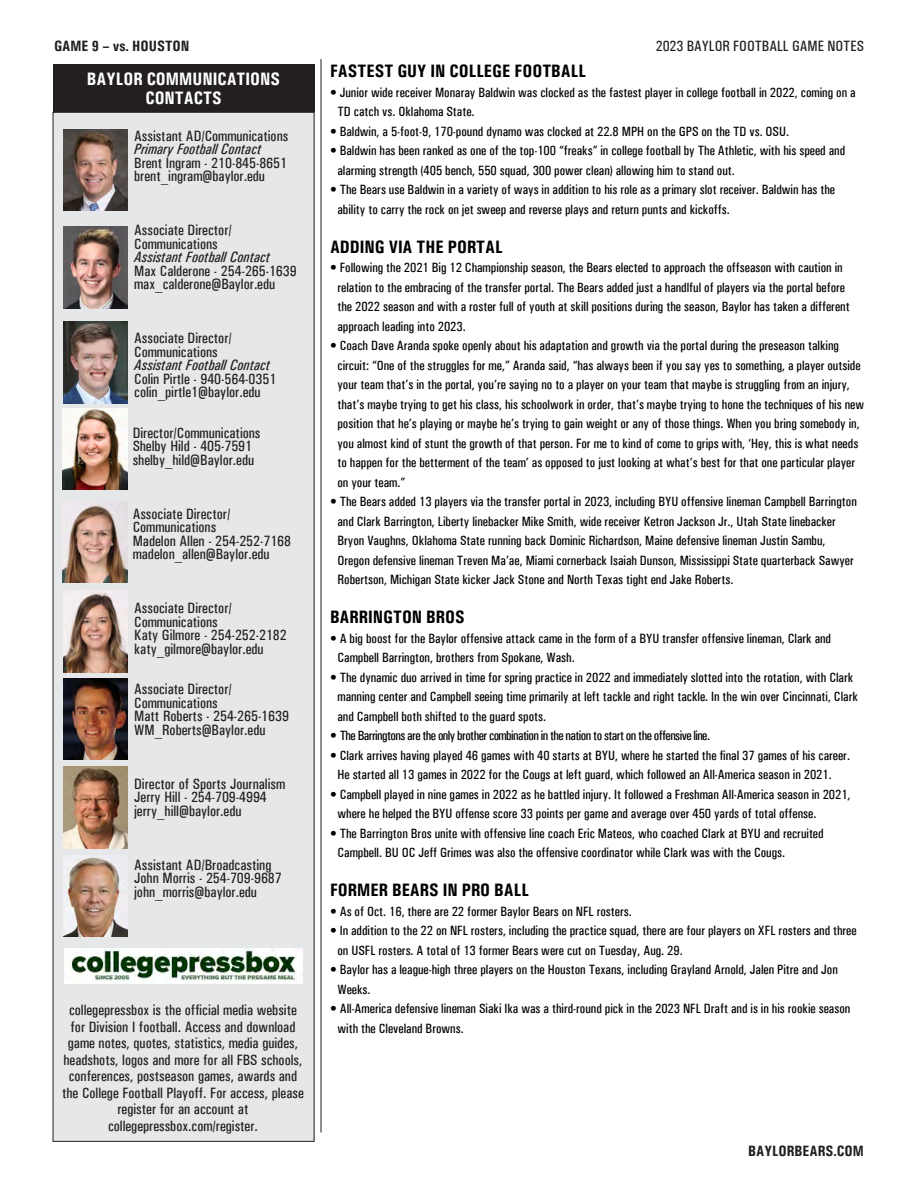
<style>
.page{position:relative;width:918px;height:1188px;background:#fff}
.page>*{position:absolute;margin:0;border:0;box-sizing:border-box;transform-origin:0 0}
.t1{font:700 condensed 18px "Univers";color:#000}
.t2{font:700 condensed 18px/19.5px "Univers";color:#fff;text-align:center}
.t3{font:500 condensed 15px/16.5px "Univers";color:#231f20}
.t4{font:italic 500 condensed 15px "Univers";color:#231f20}
.t5{font:700 condensed 15px "Univers";color:#231f20}
.t6{font:500 condensed 13.5px/19.5px "Univers";color:#000}
.t7{font:500 condensed 13.5px "Univers";letter-spacing:-.04em;color:#000}
</style>
<div class="page">
<hr style="left:321px;top:59px;width:1px;height:1073px;background:#231f20">
<div style="left:53px;top:112px;width:261px;height:1029px;background:#e6e7e9"></div>
<div style="left:53px;top:64px;width:261px;height:48px;background:#231f20"></div>
<img style="left:63px;top:129px;width:65px;height:82px">
<img style="left:63px;top:227px;width:65px;height:81px">
<img style="left:63px;top:501px;width:64px;height:81px">
<img style="left:63px;top:591px;width:65px;height:81px">
<img style="left:63px;top:322px;width:65px;height:81px">
<img style="left:65px;top:948px;width:237px;height:35px">
<img style="left:63px;top:678px;width:65px;height:82px">
<img style="left:63px;top:767px;width:65px;height:81px">
<img style="left:63px;top:855px;width:65px;height:82px">
<img style="left:63px;top:408px;width:64px;height:82px">
<p class="t5" style="left:54px;top:37px;width:137px">GAME 9 – vs. HOUSTON</p>
<p class="t3" style="left:656px;top:38px;width:210px">2023 BAYLOR FOOTBALL GAME NOTES</p>
<p class="t2" style="left:87px;top:69px;width:195px">BAYLOR COMMUNICATIONS<br>CONTACTS</p>
<p class="t3" style="left:134px;top:128px;width:156px">Assistant AD/Communications</p>
<p class="t4" style="left:134px;top:140px;width:129px">Primary Football Contact</p>
<p class="t3" style="left:134px;top:155px;width:154px">Brent Ingram - 210-845-8651</p>
<p class="t3" style="left:134px;top:168px;width:132px">brent_ingram@baylor.edu</p>
<p class="t3" style="left:134px;top:224px;width:99px;line-height:13.5px">Associate Director/<br>Communications</p>
<p class="t4" style="left:134px;top:248px;width:138px">Assistant Football Contact</p>
<p class="t3" style="left:134px;top:263px;width:164px">Max Calderone - 254-265-1639</p>
<p class="t3" style="left:134px;top:276px;width:143px">max_calderone@Baylor.edu</p>
<p class="t3" style="left:134px;top:332px;width:99px;line-height:13.5px">Associate Director/<br>Communications</p>
<p class="t4" style="left:134px;top:356px;width:138px">Assistant Football Contact</p>
<p class="t3" style="left:134px;top:371px;width:144px">Colin Pirtle - 940-564-0351</p>
<p class="t3" style="left:134px;top:384px;width:128px">colin_pirtle1@baylor.edu</p>
<p class="t3" style="left:133px;top:425px;width:129px">Director/Communications</p>
<p class="t3" style="left:133px;top:438px;width:121px">Shelby Hild - 405-7591</p>
<p class="t3" style="left:133px;top:452px;width:123px">shelby_hild@Baylor.edu</p>
<p class="t3" style="left:133px;top:507px;width:99px;line-height:13.5px">Associate Director/<br>Communications</p>
<p class="t3" style="left:133px;top:533px;width:160px">Madelon Allen - 254-252-7168</p>
<p class="t3" style="left:133px;top:546px;width:138px">madelon_allen@Baylor.edu</p>
<p class="t3" style="left:134px;top:602px;width:99px;line-height:13.5px">Associate Director/<br>Communications</p>
<p class="t3" style="left:134px;top:627px;width:154px">Katy Gilmore - 254-252-2182</p>
<p class="t3" style="left:134px;top:641px;width:131px">katy_gilmore@baylor.edu</p>
<p class="t3" style="left:134px;top:683px;width:99px;line-height:13.5px">Associate Director/<br>Communications</p>
<p class="t3" style="left:134px;top:708px;width:156px">Matt Roberts - 254-265-1639</p>
<p class="t3" style="left:134px;top:722px;width:133px">WM_Roberts@Baylor.edu</p>
<p class="t3" style="left:134px;top:776px;width:152px">Director of Sports Journalism</p>
<p class="t3" style="left:134px;top:789px;width:134px">Jerry Hill - 254-709-4994</p>
<p class="t3" style="left:134px;top:803px;width:109px">jerry_hill@baylor.edu</p>
<p class="t3" style="left:134px;top:857px;width:139px">Assistant AD/Broadcasting</p>
<p class="t3" style="left:134px;top:870px;width:149px">John Morris - 254-709-9687</p>
<p class="t3" style="left:134px;top:884px;width:124px">john_morris@baylor.edu</p>
<p class="t3" style="left:62px;top:1002px;width:243px;text-align:center">collegepressbox is the official media website for Division I football. Access and download game notes, quotes, statistics, media guides, headshots, logos and more for all FBS schools, conferences, postseason games, awards and the College Football Playoff. For access, please register for an account at</p>
<p class="t3" style="left:108px;top:1118px;width:151px">collegepressbox.com/register.</p>
<p class="t1" style="left:330px;top:60px;width:258px">FASTEST GUY IN COLLEGE FOOTBALL</p>
<p class="t6" style="left:337px;top:82px;width:520px;text-indent:-7px">• Junior wide receiver Monaray Baldwin was clocked as the fastest player in college football in 2022, coming on a<br>TD catch vs. Oklahoma State.</p>
<p class="t6" style="left:330px;top:121px;width:461px">• Baldwin, a 5-foot-9, 170-pound dynamo was clocked at 22.8 MPH on the GPS on the TD vs. OSU.</p>
<p class="t6" style="left:337px;top:141px;width:509px;text-indent:-7px">• Baldwin has been ranked as one of the top-100 “freaks” in college football by The Athletic, with his speed and alarming strength (405 bench, 550 squad, 300 power clean) allowing him to stand out.</p>
<p class="t6" style="left:337px;top:180px;width:499px;text-indent:-7px">• The Bears use Baldwin in a variety of ways in addition to his role as a primary slot receiver. Baldwin has the ability to carry the rock on jet sweep and reverse plays and return punts and kickoffs.</p>
<p class="t1" style="left:330px;top:236px;width:174px">ADDING VIA THE PORTAL</p>
<p class="t6" style="left:337px;top:258px;width:514px;text-indent:-7px">• Following the 2021 Big 12 Championship season, the Bears elected to approach the offseason with caution in relation to the embracing of the transfer portal. The Bears added just a handlful of players via the portal before the 2022 season and with a roster full of youth at skill positions during the season, Baylor has taken a different approach leading into 2023.</p>
<p class="t6" style="left:337px;top:336px;width:528px;text-indent:-7px">• Coach Dave Aranda spoke openly about his adaptation and growth via the portal during the preseason talking circuit: “One of the struggles for me,” Aranda said, “has always been if you say yes to something, a player outside your team that’s in the portal, you’re saying no to a player on your team that maybe is struggling from an injury, that’s maybe trying to get his class, his schoolwork in order, that’s maybe trying to hone the techniques of his new position that he’s playing or maybe he’s trying to gain weight or any of those things. When you bring somebody in, you almost kind of stunt the growth of that person. For me to kind of come to grips with, ‘Hey, this is what needs to happen for the betterment of the team’ as opposed to just looking at what’s best for that one particular player on your team.”</p>
<p class="t6" style="left:337px;top:492px;width:521px;text-indent:-7px">• The Bears added 13 players via the transfer portal in 2023, including BYU offensive lineman Campbell Barrington and Clark Barrington, Liberty linebacker Mike Smith, wide receiver Ketron Jackson Jr., Utah State linebacker Bryon Vaughns, Oklahoma State running back Dominic Richardson, Maine defensive lineman Justin Sambu, Oregon defensive lineman Treven Ma’ae, Miami cornerback Isaiah Dunson, Mississippi State quarterback Sawyer Robertson, Michigan State kicker Jack Stone and North Texas tight end Jake Roberts.</p>
<p class="t1" style="left:330px;top:606px;width:136px">BARRINGTON BROS</p>
<p class="t6" style="left:337px;top:628px;width:495px;text-indent:-7px">• A big boost for the Baylor offensive attack came in the form of a BYU transfer offensive lineman, Clark and<br>Campbell Barrington, brothers from Spokane, Wash.</p>
<p class="t6" style="left:337px;top:667px;width:522px;text-indent:-7px">• The dynamic duo arrived in time for spring practice in 2022 and immediately slotted into the rotation, with Clark manning center and Campbell seeing time primarily at left tackle and right tackle. In the win over Cincinnati, Clark and Campbell both shifted to the guard spots.</p>
<p class="t7" style="left:330px;top:728px;width:381px">• The Barringtons are the only brother combination in the nation to start on the offensive line.</p>
<p class="t6" style="left:337px;top:745px;width:514px;text-indent:-7px">• Clark arrives having played 46 games with 40 starts at BYU, where he started the final 37 games of his career.<br>He started all 13 games in 2022 for the Cougs at left guard, which followed an All-America season in 2021.</p>
<p class="t6" style="left:337px;top:784px;width:515px;text-indent:-7px">• Campbell played in nine games in 2022 as he battled injury. It followed a Freshman All-America season in 2021, where he helped the BYU offense score 33 points per game and average over 450 yards of total offense.</p>
<p class="t6" style="left:337px;top:823px;width:488px;text-indent:-7px">• The Barrington Bros unite with offensive line coach Eric Mateos, who coached Clark at BYU and recruited<br>Campbell. BU OC Jeff Grimes was also the offensive coordinator while Clark was with the Cougs.</p>
<p class="t1" style="left:330px;top:879px;width:201px">FORMER BEARS IN PRO BALL</p>
<p class="t6" style="left:330px;top:901px;width:303px">• As of Oct. 16, there are 22 former Baylor Bears on NFL rosters.</p>
<p class="t6" style="left:337px;top:921px;width:521px;text-indent:-7px">• In addition to the 22 on NFL rosters, including the practice squad, there are four players on XFL rosters and three on USFL rosters. A total of 13 former Bears were cut on Tuesday, Aug. 29.</p>
<p class="t6" style="left:337px;top:960px;width:502px;text-indent:-7px">• Baylor has a league-high three players on the Houston Texans, including Grayland Arnold, Jalen Pitre and Jon<br>Weeks.</p>
<p class="t6" style="left:337px;top:999px;width:514px;text-indent:-7px">• All-America defensive lineman Siaki Ika was a third-round pick in the 2023 NFL Draft and is in his rookie season with the Cleveland Browns.</p>
<p class="t5" style="left:748px;top:1142px;width:117px">BAYLORBEARS.COM</p>
</div>
